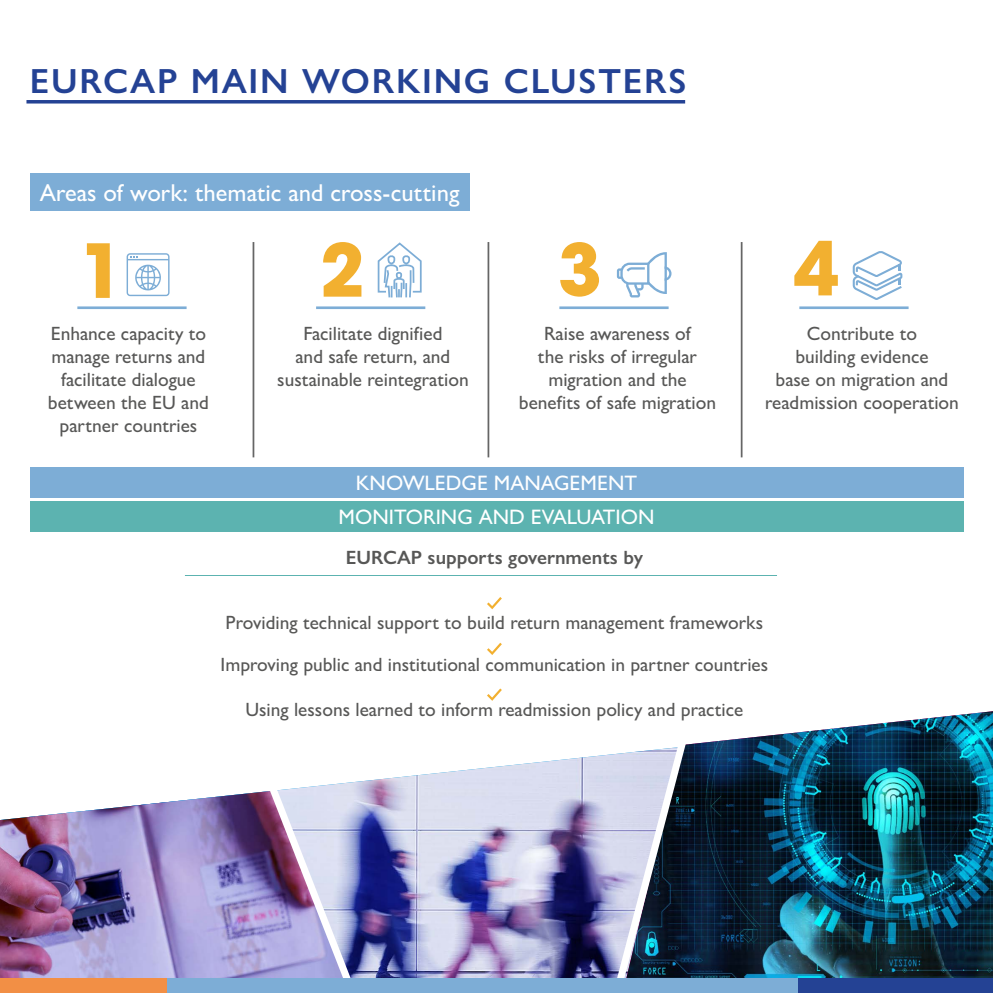
<style>
.page{position:relative;width:993px;height:993px;background:#fff}
.page>*{position:absolute;margin:0;border:0;box-sizing:border-box;transform-origin:0 0}
.t1{font:600 35px "Gill Sans Nova";letter-spacing:.05em;color:#244294}
.t2{font:500 24.5px "Gill Sans Nova";color:#fff}
.t3{font:500 21px/33.9px "Gill Sans Nova";color:#fff;text-align:center}
.t4{font:500 19.25px/23.1px "Gill Sans Nova";color:#575756;text-align:center}
.t5{font:600 19.25px "Gill Sans Nova";color:#575756}
</style>
<div class="page">
<svg style="left:487px;top:597px;width:14px;height:12px"></svg>
<svg style="left:487px;top:642px;width:14px;height:12px"></svg>
<svg style="left:487px;top:688px;width:14px;height:12px"></svg>
<div style="left:30px;top:173px;width:439px;height:38px;background:#7dadd6"></div>
<div style="left:30px;top:467px;width:932px;height:30px;background:#7dadd6"></div>
<div style="left:30px;top:501px;width:932px;height:30px;background:#5cb3b0"></div>
<hr style="left:26px;top:100px;width:659px;height:3px;background:#244294">
<hr style="left:185px;top:575px;width:591px;height:1px;background:#5cb3b0">
<svg style="left:126px;top:253px;width:43px;height:43px"></svg>
<svg style="left:87px;top:243px;width:23px;height:55px"></svg>
<svg style="left:794px;top:241px;width:43px;height:54px"></svg>
<svg style="left:323px;top:242px;width:38px;height:54px"></svg>
<svg style="left:560px;top:242px;width:39px;height:54px"></svg>
<hr style="left:77px;top:306px;width:109px;height:3px;background:#7dadd6">
<hr style="left:316px;top:306px;width:109px;height:3px;background:#7dadd6">
<hr style="left:559px;top:306px;width:109px;height:3px;background:#7dadd6">
<hr style="left:799px;top:306px;width:109px;height:3px;background:#7dadd6">
<svg style="left:616px;top:252px;width:55px;height:45px"></svg>
<svg style="left:376px;top:103px;width:46px;height:195px"></svg>
<svg style="left:852px;top:251px;width:50px;height:49px"></svg>
<hr style="left:252px;top:242px;width:2px;height:215px;background:#666">
<hr style="left:487px;top:242px;width:2px;height:215px;background:#666">
<img style="left:377px;top:756px;width:218px;height:222px">
<hr style="left:740px;top:242px;width:2px;height:215px;background:#666">
<img style="left:693px;top:711px;width:299px;height:267px">
<img style="left:0;top:792px;width:260px;height:200px">
<svg style="left:595px;top:743px;width:98px;height:235px;background:#828ba0"></svg>
<img style="left:260px;top:779px;width:117px;height:199px">
<div style="left:167px;top:978px;width:633px;height:14px;background:#7dadd6"></div>
<div style="left:797px;top:978px;width:195px;height:14px;background:#244294"></div>
<div style="left:0;top:978px;width:166px;height:14px;background:#f28f45"></div>
<h1 class="t1" style="left:30px;top:59px;width:658px">EURCAP MAIN WORKING CLUSTERS</h1>
<p class="t2" style="left:40px;top:177px;width:421px">Areas of work: thematic and cross-cutting</p>
<p class="t4" style="left:48px;top:321px;width:162px">Enhance capacity to manage returns and facilitate dialogue between the EU and partner countries</p>
<p class="t4" style="left:277px;top:321px;width:193px">Facilitate dignified<br>and safe return, and sustainable reintegration</p>
<p class="t4" style="left:518px;top:321px;width:198px">Raise awareness of<br>the risks of irregular migration and the benefits of safe migration</p>
<p class="t4" style="left:765px;top:321px;width:195px">Contribute to<br>building evidence<br>base on migration and readmission cooperation</p>
<p class="t3" style="left:338px;top:466px;width:317px">KNOWLEDGE MANAGEMENT<br>MONITORING AND EVALUATION</p>
<p class="t5" style="left:345px;top:545px;width:299px">EURCAP supports governments by</p>
<p class="t4" style="left:220px;top:601px;width:549px;line-height:42px;text-align:left">Providing technical support to build return management frameworks<br>Improving public and institutional communication in partner countries</p>
<p class="t4" style="left:245px;top:697px;width:499px">Using lessons learned to inform readmission policy and practice</p>
</div>
